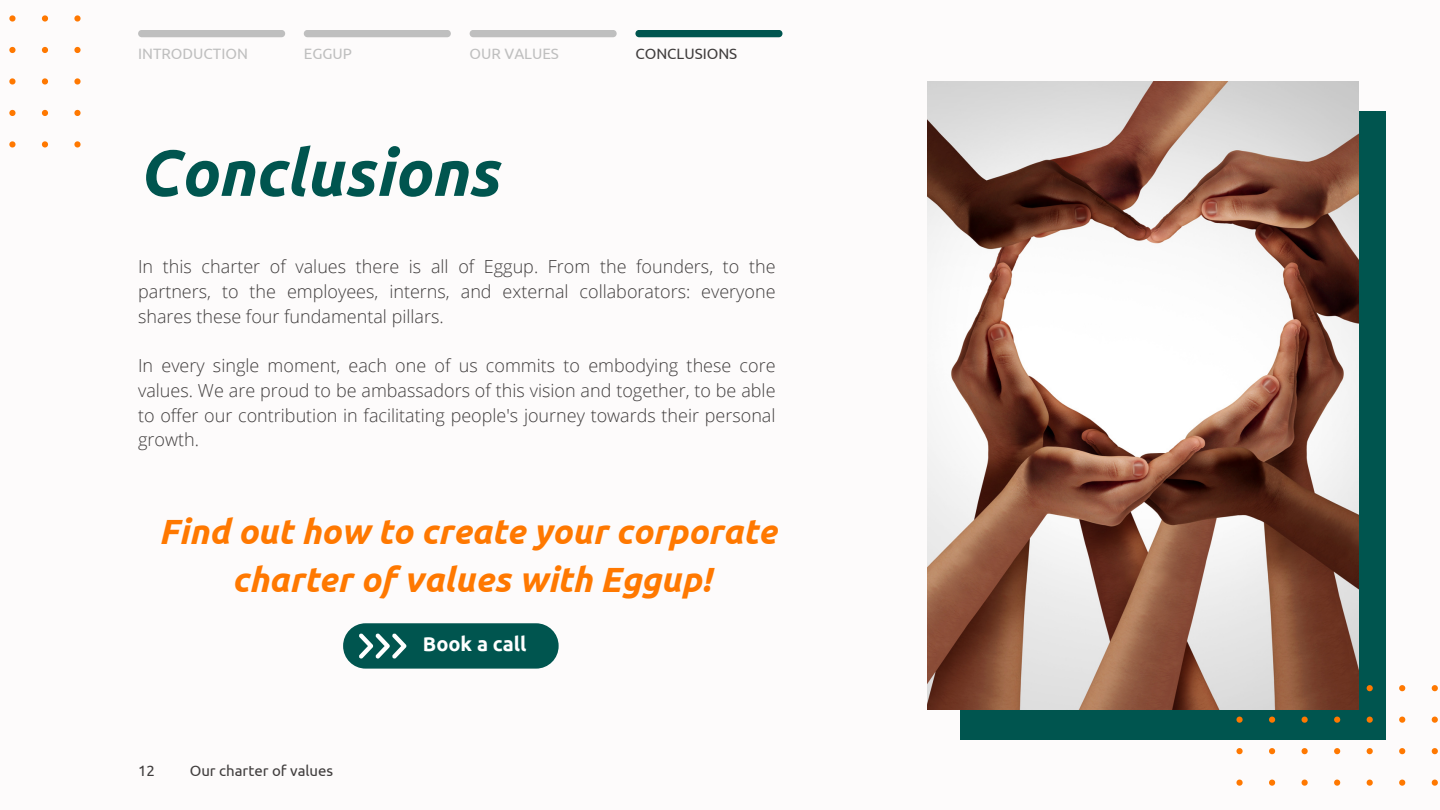
<style>
.page{position:relative;width:1440px;height:810px;background:#fdfbfb}
.page>*{position:absolute;margin:0;border:0;box-sizing:border-box;transform-origin:0 0}
.t1{font:italic 700 65px "Ubuntu";color:#00554f}
.t2{font:italic 700 35px/48.8px "Ubuntu";color:#ff7800;text-align:center}
.t3{font:700 20px "Ubuntu";color:#fff}
.t4{font:300 18px/24.8px "Open Sans";color:#403d3d;text-align:justify}
.t5{font:15px "Ubuntu";color:#403d3d}
.t6{font:15px "Ubuntu";color:#bfbfbf}
</style>
<div class="page">
<svg style="left:9px;top:15px;width:72px;height:133px"></svg>
<svg style="left:138px;top:30px;width:147px;height:7px"></svg>
<svg style="left:304px;top:30px;width:147px;height:7px"></svg>
<svg style="left:470px;top:30px;width:147px;height:7px"></svg>
<svg style="left:635px;top:30px;width:148px;height:7px"></svg>
<div style="left:960px;top:111px;width:426px;height:629px;background:#00554f"></div>
<svg style="left:1236px;top:685px;width:202px;height:101px"></svg>
<img style="left:927px;top:81px;width:432px;height:628px">
<div style="left:343px;top:623px;width:216px;height:46px;background:#00554f;border-radius:22px"></div>
<svg style="left:359px;top:633px;width:47px;height:26px"></svg>
<p class="t6" style="left:138px;top:45px;width:111px">INTRODUCTION</p>
<p class="t6" style="left:304px;top:45px;width:50px">EGGUP</p>
<p class="t6" style="left:470px;top:45px;width:91px">OUR VALUES</p>
<p class="t5" style="left:635px;top:45px;width:103px">CONCLUSIONS</p>
<p class="t1" style="left:138px;top:135px;width:362px">Conclusions</p>
<p class="t4" style="left:138px;top:254px;width:639px">In this charter of values there is all of Eggup. From the founders, to the partners, to the employees, interns, and external collaborators: everyone shares these four fundamental pillars.</p>
<p class="t4" style="left:138px;top:353px;width:639px">In every single moment, each one of us commits to embodying these core values. We are proud to be ambassadors of this vision and together, to be able to offer our contribution in facilitating people's journey towards their personal growth.</p>
<p class="t2" style="left:159px;top:506px;width:619px">Find out how to create your corporate charter of values with Eggup!</p>
<p class="t5" style="left:138px;top:762px;width:18px">12</p>
<p class="t5" style="left:190px;top:762px;width:145px">Our charter of values</p>
<p class="t3" style="left:423px;top:632px;width:105px">Book a call</p>
</div>
